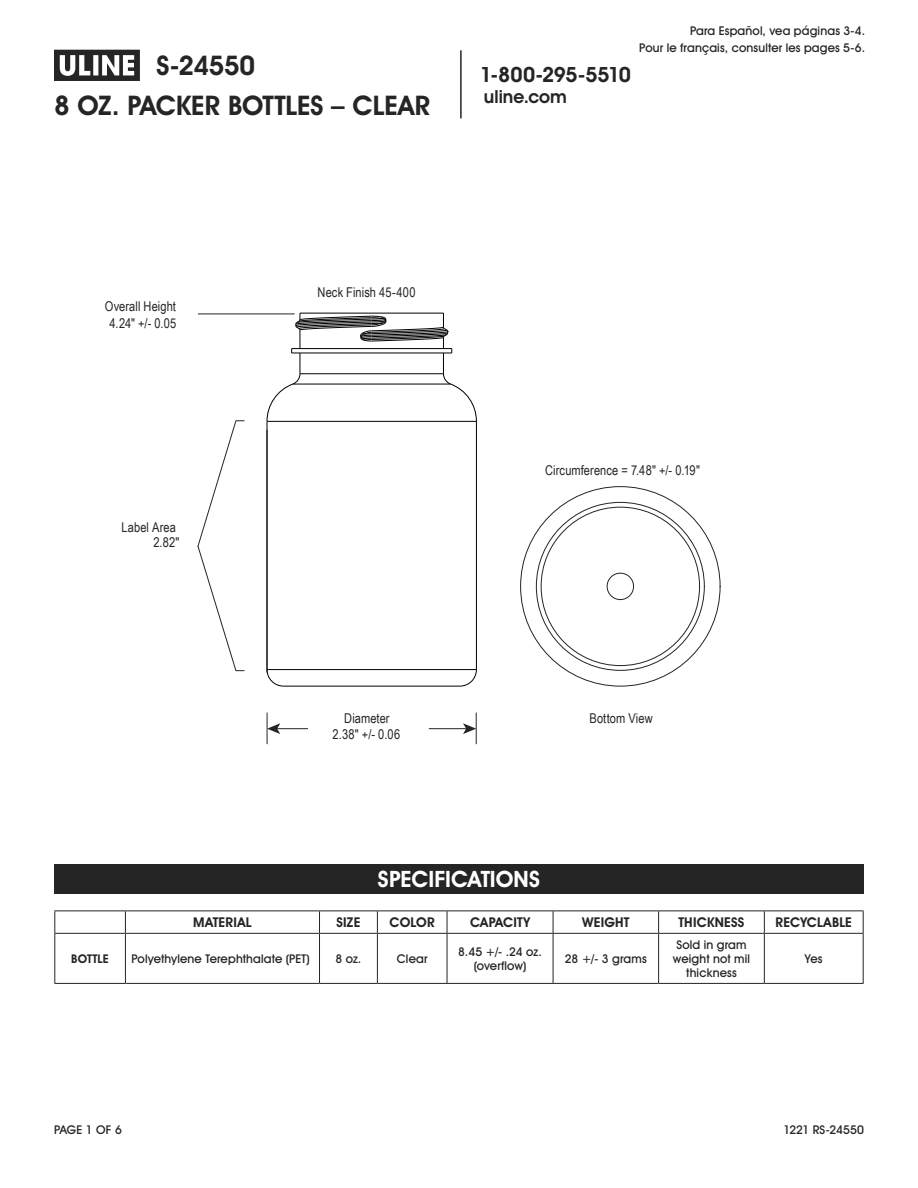
<style>
.page{position:relative;width:918px;height:1188px;background:#fff}
.page>*{position:absolute;margin:0;border:0;box-sizing:border-box;transform-origin:0 0}
.t1{font:700 27px "Uline Two Knine";letter-spacing:-.005em;color:#252525}
.t2{font:700 22.5px "Uline Two Knine";color:#fff}
.t3{font:700 21px "Uline Two Knine";letter-spacing:-.02em;color:#252525}
.t4{font:700 18px "Uline Two Knine";color:#252525}
.t5{font:13.5px/16.2px "Arial Narrow";letter-spacing:.005em;color:#252525;text-align:center}
.t6{font:700 13.5px "Uline Two Knine";letter-spacing:.015em;color:#252525}
.t7{font:12px/14.4px "Uline Two Knine";letter-spacing:.015em;color:#252525;text-align:center}
.t8{font:700 12px "Uline Two Knine";letter-spacing:.01em;color:#252525}
</style>
<div class="page">
<hr style="left:460px;top:50px;width:2px;height:68px;background:#252525">
<svg style="left:54px;top:50px;width:86px;height:31px"></svg>
<hr style="left:198px;top:314px;width:96px;height:1px;background:#252525">
<hr style="left:276px;top:728px;width:32px;height:1px;background:#252525">
<svg style="left:268px;top:723px;width:12px;height:11px"></svg>
<hr style="left:429px;top:728px;width:38px;height:1px;background:#252525">
<svg style="left:463px;top:723px;width:13px;height:11px"></svg>
<svg style="left:197px;top:420px;width:48px;height:251px"></svg>
<hr style="left:267px;top:713px;width:1px;height:31px;background:#252525">
<hr style="left:476px;top:713px;width:1px;height:31px;background:#252525">
<hr style="left:284px;top:686px;width:176px;height:1px;background:#010102">
<hr style="left:267px;top:669px;width:209px;height:1px;background:#010102">
<hr style="left:267px;top:421px;width:1px;height:249px;background:#010102">
<hr style="left:476px;top:421px;width:1px;height:249px;background:#010102">
<svg style="left:266px;top:669px;width:18px;height:18px"></svg>
<svg style="left:459px;top:669px;width:18px;height:18px"></svg>
<svg style="left:266px;top:313px;width:211px;height:109px"></svg>
<div style="left:607px;top:573px;width:27px;height:27px;border:1px solid #252525;border-radius:50%"></div>
<div style="left:54px;top:864px;width:810px;height:30px;background:#252525"></div>
<hr style="left:54px;top:910px;width:71px;height:1px;background:#252525">
<svg style="left:54px;top:911px;width:1px;height:22px"></svg>
<hr style="left:125px;top:910px;width:195px;height:1px;background:#252525">
<svg style="left:125px;top:911px;width:1px;height:22px"></svg>
<hr style="left:320px;top:910px;width:57px;height:1px;background:#252525">
<svg style="left:319px;top:911px;width:1px;height:22px"></svg>
<hr style="left:377px;top:910px;width:70px;height:1px;background:#252525">
<svg style="left:377px;top:911px;width:1px;height:22px"></svg>
<hr style="left:447px;top:910px;width:106px;height:1px;background:#252525">
<svg style="left:447px;top:911px;width:1px;height:22px"></svg>
<hr style="left:553px;top:910px;width:106px;height:1px;background:#252525">
<svg style="left:553px;top:911px;width:1px;height:22px"></svg>
<hr style="left:659px;top:910px;width:105px;height:1px;background:#252525">
<svg style="left:658px;top:911px;width:1px;height:22px"></svg>
<hr style="left:764px;top:910px;width:100px;height:1px;background:#252525">
<svg style="left:764px;top:911px;width:1px;height:22px"></svg>
<svg style="left:863px;top:911px;width:1px;height:22px"></svg>
<hr style="left:54px;top:934px;width:1px;height:49px;background:#252525">
<hr style="left:125px;top:934px;width:1px;height:49px;background:#252525">
<hr style="left:319px;top:934px;width:1px;height:49px;background:#252525">
<hr style="left:377px;top:934px;width:1px;height:49px;background:#252525">
<hr style="left:447px;top:934px;width:1px;height:49px;background:#252525">
<hr style="left:553px;top:934px;width:1px;height:49px;background:#252525">
<hr style="left:658px;top:934px;width:1px;height:49px;background:#252525">
<hr style="left:764px;top:934px;width:1px;height:49px;background:#252525">
<hr style="left:863px;top:934px;width:1px;height:49px;background:#252525">
<hr style="left:54px;top:983px;width:71px;height:1px;background:#252525">
<hr style="left:125px;top:983px;width:195px;height:1px;background:#252525">
<hr style="left:320px;top:983px;width:57px;height:1px;background:#252525">
<hr style="left:377px;top:983px;width:70px;height:1px;background:#252525">
<hr style="left:447px;top:983px;width:106px;height:1px;background:#252525">
<hr style="left:553px;top:983px;width:106px;height:1px;background:#252525">
<hr style="left:659px;top:983px;width:105px;height:1px;background:#252525">
<hr style="left:764px;top:983px;width:100px;height:1px;background:#252525">
<hr style="left:54px;top:933px;width:71px;height:1px;background:#252525">
<hr style="left:125px;top:933px;width:195px;height:1px;background:#252525">
<hr style="left:320px;top:933px;width:57px;height:1px;background:#252525">
<hr style="left:377px;top:933px;width:70px;height:1px;background:#252525">
<hr style="left:447px;top:933px;width:106px;height:1px;background:#252525">
<hr style="left:553px;top:933px;width:106px;height:1px;background:#252525">
<hr style="left:659px;top:933px;width:105px;height:1px;background:#252525">
<hr style="left:764px;top:933px;width:100px;height:1px;background:#252525">
<h1 class="t1" style="left:157px;top:49px;width:100px">S-24550</h1>
<h1 class="t1" style="left:54px;top:89px;width:378px">8 OZ. PACKER BOTTLES – CLEAR</h1>
<h3 class="t3" style="left:480px;top:62px;width:152px">1-800-295-5510</h3>
<h3 class="t4" style="left:484px;top:86px;width:84px">uline.com</h3>
<p class="t7" style="left:639px;top:22px;width:227px;line-height:16.8px;text-align:right">Para Español, vea páginas 3-4.<br>Pour le français, consulter les pages 5-6.</p>
<p class="t5" style="left:105px;top:298px;width:73px;line-height:16.8px">Overall Height<br>4.24" +/- 0.05</p>
<p class="t5" style="left:122px;top:519px;width:60px;line-height:15.3px;text-align:right">Label Area<br>2.82"</p>
<p class="t5" style="left:318px;top:283px;width:100px">Neck Finish 45-400</p>
<p class="t5" style="left:333px;top:709px;width:69px">Diameter<br>2.38" +/- 0.06</p>
<p class="t5" style="left:545px;top:462px;width:156px">Circumference = 7.48" +/- 0.19"</p>
<p class="t5" style="left:590px;top:709px;width:65px">Bottom View</p>
<h2 class="t2" style="left:378px;top:866px;width:164px">SPECIFICATIONS</h2>
<p class="t6" style="left:193px;top:914px;width:60px">MATERIAL</p>
<p class="t6" style="left:336px;top:914px;width:25px">SIZE</p>
<p class="t6" style="left:390px;top:914px;width:47px">COLOR</p>
<p class="t6" style="left:470px;top:914px;width:62px">CAPACITY</p>
<p class="t6" style="left:582px;top:914px;width:49px">WEIGHT</p>
<p class="t6" style="left:679px;top:914px;width:67px">THICKNESS</p>
<p class="t6" style="left:776px;top:914px;width:78px">RECYCLABLE</p>
<p class="t8" style="left:71px;top:951px;width:39px">BOTTLE</p>
<p class="t7" style="left:131px;top:951px;width:180px">Polyethylene Terephthalate (PET)</p>
<p class="t7" style="left:336px;top:951px;width:27px">8 oz.</p>
<p class="t7" style="left:397px;top:951px;width:32px">Clear</p>
<p class="t7" style="left:458px;top:944px;width:85px">8.45 +/- .24 oz. (overflow)</p>
<p class="t7" style="left:565px;top:951px;width:83px">28 +/- 3 grams</p>
<p class="t7" style="left:673px;top:937px;width:79px">Sold in gram weight not mil thickness</p>
<p class="t7" style="left:805px;top:951px;width:19px">Yes</p>
<p class="t7" style="left:54px;top:1122px;width:69px">PAGE 1 OF 6</p>
<p class="t7" style="left:783px;top:1122px;width:82px">1221 RS-24550</p>
</div>
